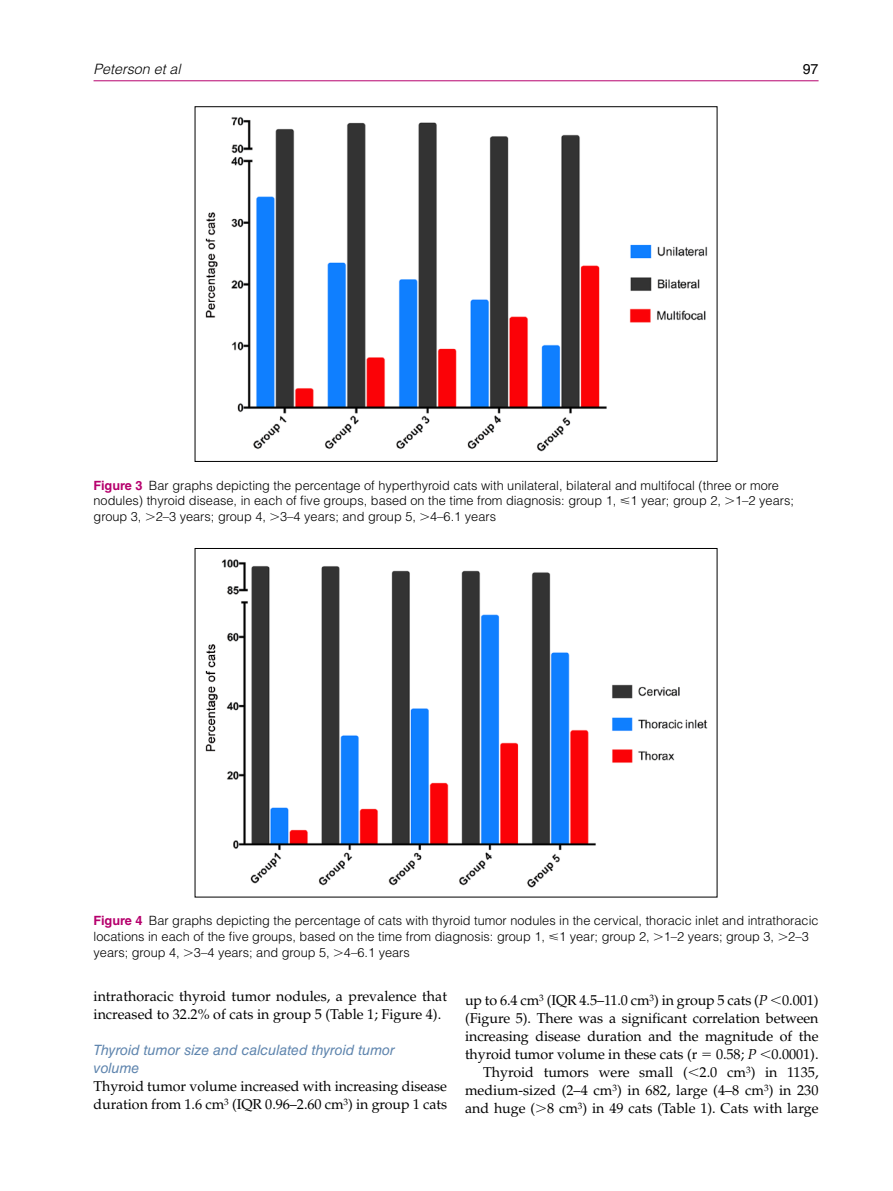
<style>
.page{position:relative;width:893px;height:1191px;background:#fff}
.page>*{position:absolute;margin:0;border:0;box-sizing:border-box;transform-origin:0 0}
.t1{font:14.25px/18px "Palatino LT Std";color:#000}
.t2{font:italic 14.25px/18px "Helvetica LT Std";color:#5f85ae}
.t3{font:italic 300 14.25px "Helvetica LT Std";color:#000}
.t4{font:14.25px "Helvetica LT Std";color:#000}
.t5{font:300 12.75px/15.8px "Helvetica LT Std";color:#000}
.s1{font-weight:700;color:#b6006d}
.s2{font-style:italic}
</style>
<div class="page">
<hr style="left:94px;top:80px;width:725px;height:1px;background:#b6006d">
<img style="left:205px;top:559px;width:503px;height:329px">
<img style="left:205px;top:117px;width:503px;height:335px">
<p class="t3" style="left:94px;top:60px;width:89px">Peterson et al</p>
<p class="t4" style="left:803px;top:61px;width:17px">97</p>
<p class="t5" style="left:94px;top:477px;width:702px"><span class="s1">Figure 3</span> Bar graphs depicting the percentage of hyperthyroid cats with unilateral, bilateral and multifocal (three or more nodules) thyroid disease, in each of five groups, based on the time from diagnosis: group 1, ⩽1 year; group 2, 1–2 years; group 3, 2–3 years; group 4, 3–4 years; and group 5, 4–6.1 years</p>
<p class="t5" style="left:94px;top:912px;width:726px"><span class="s1">Figure 4</span> Bar graphs depicting the percentage of cats with thyroid tumor nodules in the cervical, thoracic inlet and intrathoracic locations in each of the five groups, based on the time from diagnosis: group 1, ⩽1 year; group 2, 1–2 years; group 3, 2–3 years; group 4, 3–4 years; and group 5, 4–6.1 years</p>
<p class="t1" style="left:94px;top:987px;width:355px">intrathoracic thyroid tumor nodules, a prevalence that increased to 32.2% of cats in group 5 (Table 1; Figure 4).</p>
<p class="t2" style="left:94px;top:1041px;width:303px">Thyroid tumor size and calculated thyroid tumor volume</p>
<p class="t1" style="left:94px;top:1077px;width:355px">Thyroid tumor volume increased with increasing disease duration from 1.6 cm<sup>3</sup> (IQR 0.96–2.60 cm<sup>3</sup>) in group 1 cats</p>
<p class="t1" style="left:465px;top:991px;width:355px;text-align:justify">up to 6.4 cm<sup>3</sup> (IQR 4.5–11.0 cm<sup>3</sup>) in group 5 cats (<span class="s2">P</span> 0.001) (Figure 5). There was a significant correlation between increasing disease duration and the magnitude of the thyroid tumor volume in these cats (r</p>
<p class="t1" style="left:465px;top:1045px;width:355px;text-align:right">0.58; <span class="s2">P</span> 0.0001).<br>Thyroid tumors were small ( 2.0 cm<sup>3</sup>) in 1135, medium-sized (2–4 cm<sup>3</sup>) in 682, large (4–8 cm<sup>3</sup>) in 230 and huge ( 8 cm<sup>3</sup>) in 49 cats (Table 1). Cats with large</p>
</div>
